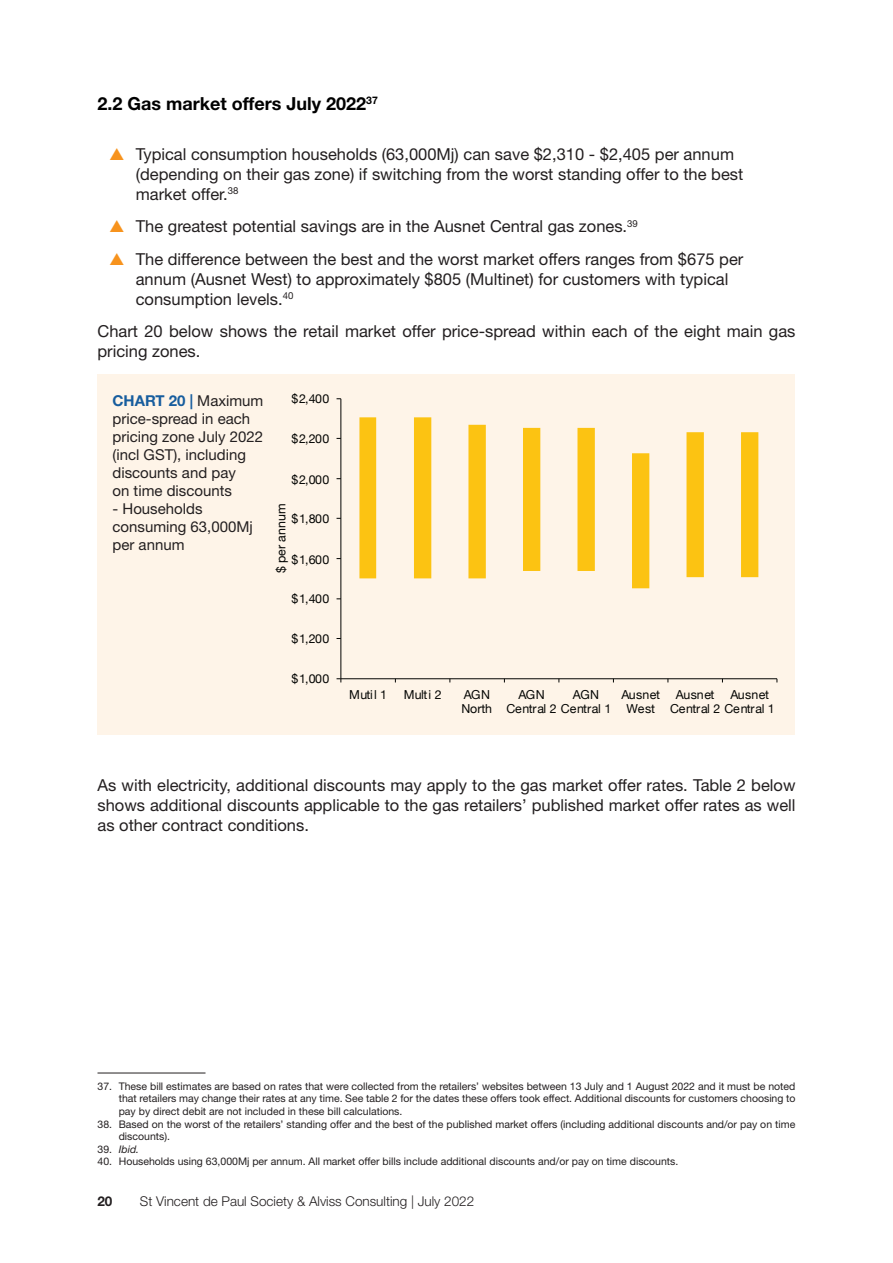
<style>
.page{position:relative;width:893px;height:1263px;background:#fff}
.page>*{position:absolute;margin:0;border:0;box-sizing:border-box;transform-origin:0 0}
.Subhead_L2{font:700 18px "Helvetica Neue LT Std";color:#000}
.Body{font:16.5px/19.8px "Helvetica Neue LT Std";color:#231f20}
.t1{font:15px/18px "Helvetica Neue LT Std";color:#231f20}
.t2{font:300 13.5px "Helvetica Neue LT Std";color:#231f20}
.t3{font:700 13.5px "Helvetica Neue LT Std";color:#231f20}
.t4{font:12.45px/14.9px "Helvetica Neue";letter-spacing:-.005em;color:#040503}
.Footnote{font:10.5px/12.6px "Helvetica Neue LT Std";color:#231f20;text-align:justify}
.Footnote-2{font:italic 10.5px "Helvetica Neue LT Std";color:#231f20}
.s1{font-weight:700;color:#175d9e}
.s2{font-style:normal}
</style>
<div class="page">
<div style="left:97px;top:374px;width:698px;height:360px;background:#fef4e8"></div>
<hr style="left:340px;top:399px;width:1px;height:280px;background:#040503">
<hr style="left:341px;top:678px;width:436px;height:1px;background:#040503">
<svg style="left:359px;top:417px;width:399px;height:171px"></svg>
<hr style="left:98px;top:1073px;width:108px;height:1px;background:#231f20">
<p class="Subhead_L2" style="left:98px;top:93px;width:282px">2.2 Gas market offers July 2022<sup>37</sup></p>
<p class="Body" style="left:136px;top:144px;width:609px">Typical consumption households (63,000Mj) can save $2,310 - $2,405 per annum (depending on their gas zone) if switching from the worst standing offer to the best market offer.<sup>38</sup></p>
<p class="Body" style="left:136px;top:216px;width:504px">The greatest potential savings are in the Ausnet Central gas zones.<sup>39</sup></p>
<p class="Body" style="left:136px;top:249px;width:609px">The difference between the best and the worst market offers ranges from $675 per annum (Ausnet West) to approximately $805 (Multinet) for customers with typical consumption levels.<sup>40</sup></p>
<p class="Body" style="left:98px;top:321px;width:699px">Chart 20 below shows the retail market offer price-spread within each of the eight main gas pricing zones.</p>
<p class="t1" style="left:112px;top:391px;width:152px"><span class="s1">CHART 20 |</span> Maximum price-spread in each pricing zone July 2022 (incl GST), including discounts and pay<br>on time discounts</p>
<p class="t1" style="left:112px;top:499px;width:142px">- Households consuming 63,000Mj per annum</p>
<p class="t4" style="left:292px;top:392px;width:39px">$2,400</p>
<p class="t4" style="left:292px;top:432px;width:39px">$2,200</p>
<p class="t4" style="left:292px;top:472px;width:39px">$2,000</p>
<p class="t4" style="left:274px;top:573px;width:71px;rotate:-90deg">$ per annum</p>
<p class="t4" style="left:292px;top:512px;width:39px">$1,800</p>
<p class="t4" style="left:292px;top:552px;width:39px">$1,600</p>
<p class="t4" style="left:292px;top:592px;width:39px">$1,400</p>
<p class="t4" style="left:292px;top:632px;width:39px">$1,200</p>
<p class="t4" style="left:292px;top:672px;width:39px">$1,000</p>
<p class="t4" style="left:349px;top:687px;width:39px">Mutil 1</p>
<p class="t4" style="left:404px;top:687px;width:39px">Multi 2</p>
<p class="t4" style="left:461px;top:687px;width:32px">AGN<br>North</p>
<p class="t4" style="left:506px;top:687px;width:106px;text-indent:12px">AGN<br>Central 2 Central 1</p>
<p class="t4" style="left:573px;top:687px;width:28px">AGN</p>
<p class="t4" style="left:621px;top:687px;width:40px;text-align:center">Ausnet<br>West</p>
<p class="t4" style="left:670px;top:687px;width:106px;text-indent:6px">Ausnet<br>Central 2 Central 1</p>
<p class="t4" style="left:730px;top:687px;width:40px">Ausnet</p>
<p class="Body" style="left:98px;top:775px;width:699px;text-align:justify">As with electricity, additional discounts may apply to the gas market offer rates. Table 2 below shows additional discounts applicable to the gas retailers’ published market offer rates as well as other contract conditions.</p>
<p class="Footnote" style="left:119px;top:1080px;width:678px;text-indent:-21px">37. These bill estimates are based on rates that were collected from the retailers’ websites between 13 July and 1 August 2022 and it must be noted that retailers may change their rates at any time. See table 2 for the dates these offers took effect. Additional discounts for customers choosing to pay by direct debit are not included in these bill calculations.</p>
<p class="Footnote" style="left:119px;top:1117px;width:678px;text-indent:-21px">38. Based on the worst of the retailers’ standing offer and the best of the published market offers (including additional discounts and/or pay on time discounts).</p>
<p class="Footnote-2" style="left:98px;top:1143px;width:43px"><span class="s2">39.</span> Ibid.</p>
<p class="Footnote" style="left:98px;top:1155px;width:582px">40. Households using 63,000Mj per annum. All market offer bills include additional discounts and/or pay on time discounts.</p>
<p class="t3" style="left:97px;top:1193px;width:17px">20</p>
<p class="t2" style="left:140px;top:1193px;width:336px">St Vincent de Paul Society &amp; Alviss Consulting | July 2022</p>
</div>
